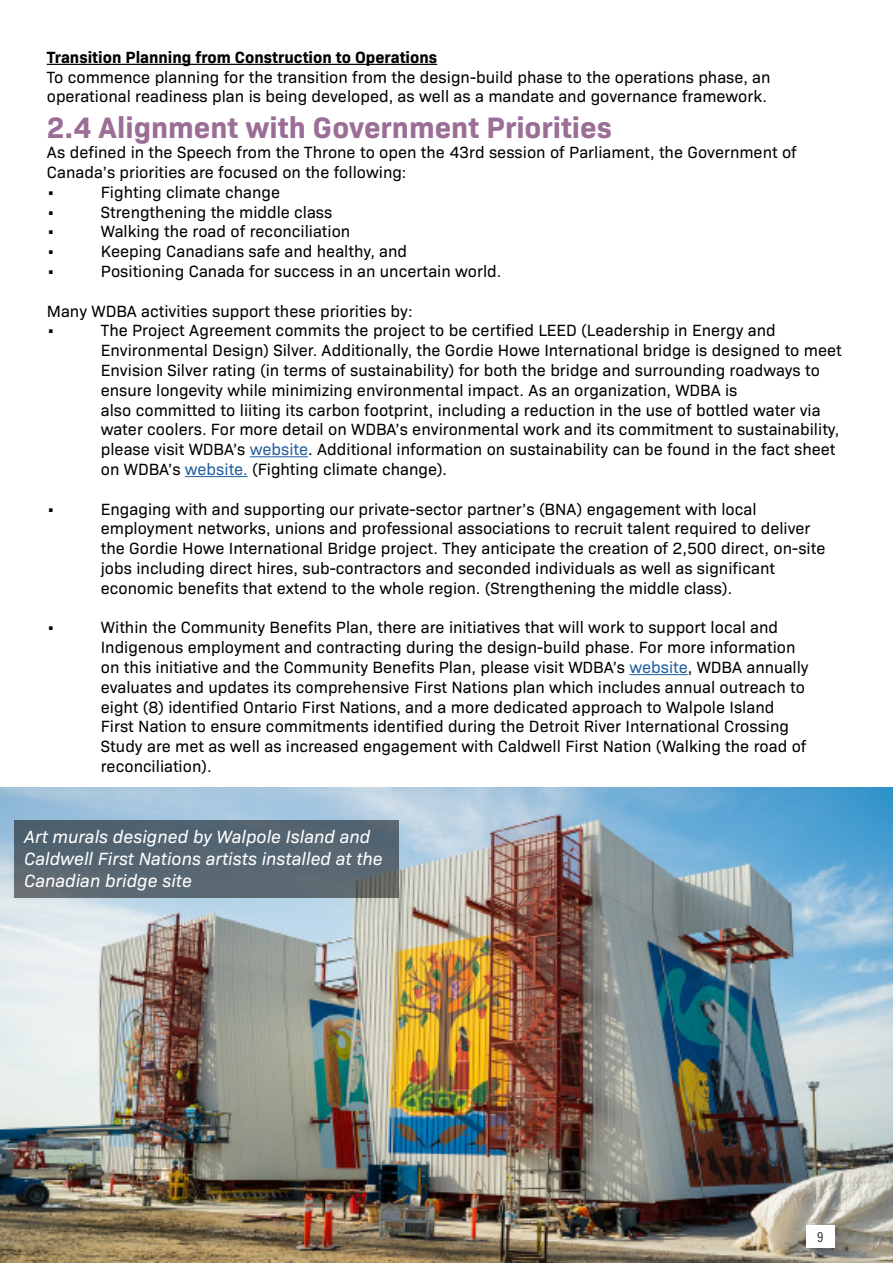
<style>
.page{position:relative;width:893px;height:1263px;background:#fff}
.page>*{position:absolute;margin:0;border:0;box-sizing:border-box;transform-origin:0 0}
.t1{font:700 30px "Bio Sans";color:#9b6e96}
.t2{font:italic 18px/21.6px "Bio Sans";color:#fff}
.t3{font:16.5px/19.8px "Bio Sans";color:#000}
.t4{font:700 16.5px "Bio Sans";color:#000}
.t5{font:500 15px "Acumin Pro Cond";color:#414042}
.s1{color:#215e9e}
</style>
<div class="page">
<hr style="left:47px;top:64px;width:390px;height:1px;background:#000">
<hr style="left:250px;top:456px;width:58px;height:1px;background:#215e9e">
<hr style="left:185px;top:476px;width:63px;height:1px;background:#215e9e">
<hr style="left:629px;top:674px;width:59px;height:1px;background:#215e9e">
<img style="left:0;top:788px;width:893px;height:475px">
<div style="left:15px;top:820px;width:384px;height:78px;background:#576671"></div>
<div style="left:806px;top:1225px;width:28px;height:23px;background:#fff"></div>
<p class="t4" style="left:47px;top:44px;width:392px">Transition Planning from Construction to Operations</p>
<p class="t3" style="left:47px;top:66px;width:725px">To commence planning for the transition from the design-build phase to the operations phase, an operational readiness plan is being developed, as well as a mandate and governance framework.</p>
<h1 class="t1" style="left:47px;top:105px;width:567px">2.4 Alignment with Government Priorities</h1>
<p class="t3" style="left:47px;top:141px;width:751px">As defined in the Speech from the Throne to open the 43rd session of Parliament, the Government of<br>Canada’s priorities are focused on the following:<br>•</p>
<p class="t3" style="left:101px;top:181px;width:181px">Fighting climate change</p>
<p class="t3" style="left:47px;top:201px;width:10px">•</p>
<p class="t3" style="left:101px;top:201px;width:233px">Strengthening the middle class</p>
<p class="t3" style="left:47px;top:220px;width:10px">•</p>
<p class="t3" style="left:101px;top:220px;width:251px">Walking the road of reconciliation</p>
<p class="t3" style="left:47px;top:240px;width:10px">•</p>
<p class="t3" style="left:101px;top:240px;width:308px">Keeping Canadians safe and healthy, and</p>
<p class="t3" style="left:47px;top:260px;width:10px">•</p>
<p class="t3" style="left:101px;top:260px;width:402px">Positioning Canada for success in an uncertain world.</p>
<p class="t3" style="left:47px;top:300px;width:367px">Many WDBA activities support these priorities by: •</p>
<p class="t3" style="left:101px;top:319px;width:742px">The Project Agreement commits the project to be certified LEED (Leadership in Energy and Environmental Design) Silver. Additionally, the Gordie Howe International bridge is designed to meet Envision Silver rating (in terms of sustainability) for both the bridge and surrounding roadways to ensure longevity while minimizing environmental impact. As an organization, WDBA is<br>also committed to liiting its carbon footprint, including a reduction in the use of bottled water via water coolers. For more detail on WDBA’s environmental work and its commitment to sustainability, please visit WDBA’s <span class="s1">website</span>. Additional information on sustainability can be found in the fact sheet on WDBA’s <span class="s1">website.</span> (Fighting climate change).</p>
<p class="t3" style="left:47px;top:498px;width:10px">•</p>
<p class="t3" style="left:101px;top:498px;width:726px">Engaging with and supporting our private-sector partner’s (BNA) engagement with local employment networks, unions and professional associations to recruit talent required to deliver the Gordie Howe International Bridge project. They anticipate the creation of 2,500 direct, on-site jobs including direct hires, sub-contractors and seconded individuals as well as significant economic benefits that extend to the whole region. (Strengthening the middle class).</p>
<p class="t3" style="left:47px;top:616px;width:10px">•</p>
<p class="t3" style="left:101px;top:616px;width:709px">Within the Community Benefits Plan, there are initiatives that will work to support local and Indigenous employment and contracting during the design-build phase. For more information on this initiative and the Community Benefits Plan, please visit WDBA’s <span class="s1">website</span>, WDBA annually evaluates and updates its comprehensive First Nations plan which includes annual outreach to eight (8) identified Ontario First Nations, and a more dedicated approach to Walpole Island First Nation to ensure commitments identified during the Detroit River International Crossing Study are met as well as increased engagement with Caldwell First Nation (Walking the road of reconciliation).</p>
<p class="t2" style="left:24px;top:825px;width:360px">Art murals designed by Walpole Island and<br>Caldwell First Nations artists installed at the<br>Canadian bridge site</p>
<p class="t5" style="left:817px;top:1227px;width:8px">9</p>
</div>
